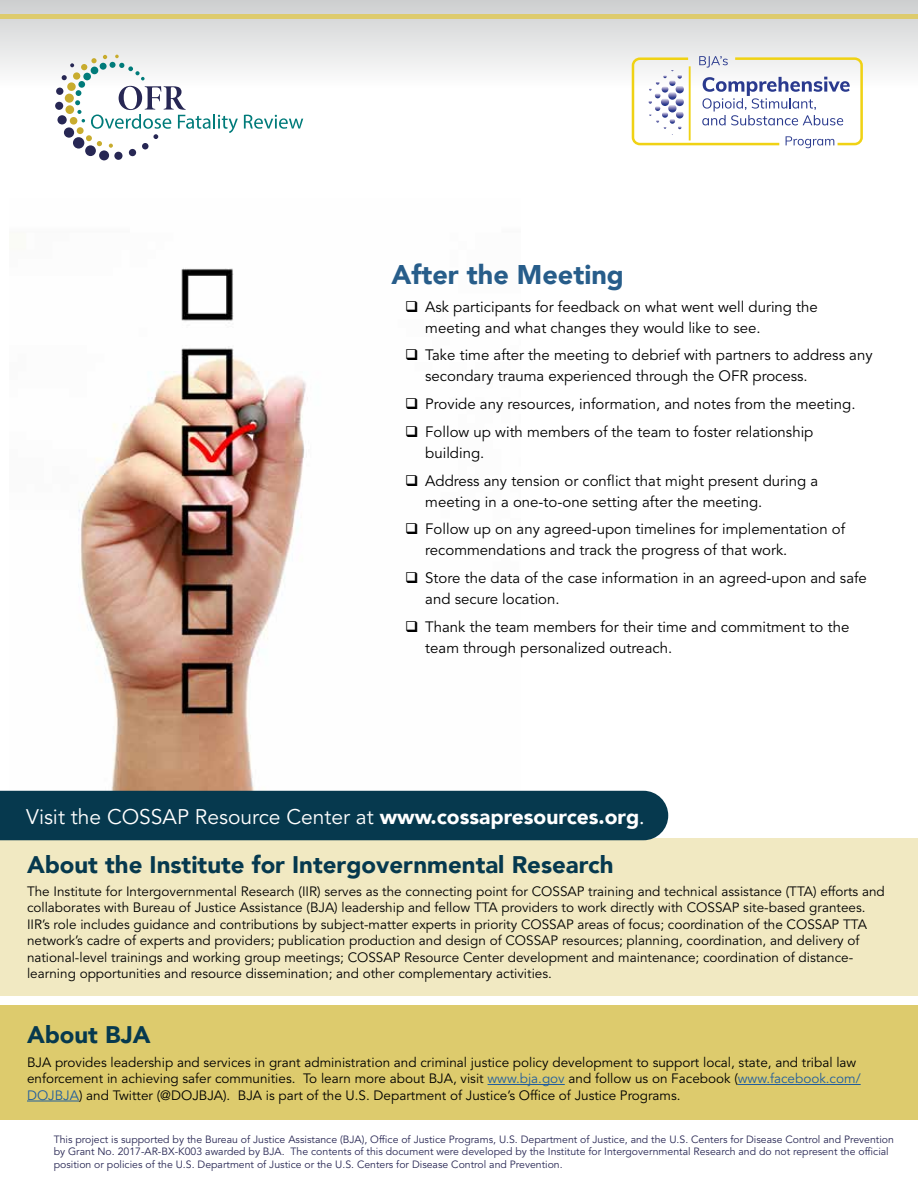
<style>
.page{position:relative;width:918px;height:1188px;background:#fff}
.page>*{position:absolute;margin:0;border:0;box-sizing:border-box;transform-origin:0 0}
.t1{font:900 27px "Avenir LT";color:#275d8a}
.t2{font:900 24px "Avenir LT";color:#06394e}
.t3{font:21px "Avenir LT Std";color:#fff}
.t4{font:15px/27.8px "Avenir LT Std";color:#000}
.t5{font:13.5px/16.5px "Avenir LT Std";color:#000}
.t6{font:10.5px/12.6px "Avenir LT Std";color:#282754}
.s1{font-family:"Avenir LT";font-weight:900}
.s2{font-family:"Minion Pro"}
.s3{color:#215e9e}
</style>
<div class="page">
<img style="left:9px;top:268px;width:512px;height:523px">
<svg style="left:0;top:0;width:918px;height:71px;background:#dfe0e1"></svg>
<div style="left:0;top:14px;width:918px;height:5px;background:#ddcb6d"></div>
<div style="left:0;top:1005px;width:918px;height:115px;background:#ddcb6d"></div>
<hr style="left:488px;top:1084px;width:77px;height:1px;background:#215e9e">
<hr style="left:738px;top:1084px;width:123px;height:1px;background:#215e9e">
<hr style="left:27px;top:1101px;width:52px;height:1px;background:#215e9e">
<div style="left:0;top:838px;width:918px;height:157px;background:#f1e9c2"></div>
<div style="left:0;top:791px;width:668px;height:49px;background:#06394e"></div>
<svg style="left:630px;top:56px;width:234px;height:92px"></svg>
<svg style="left:55px;top:55px;width:183px;height:105px"></svg>
<svg style="left:244px;top:115px;width:59px;height:14px"></svg>
<svg style="left:406px;top:301px;width:11px;height:11px"></svg>
<svg style="left:406px;top:349px;width:11px;height:11px"></svg>
<svg style="left:406px;top:398px;width:11px;height:11px"></svg>
<svg style="left:406px;top:426px;width:11px;height:11px"></svg>
<svg style="left:406px;top:475px;width:11px;height:11px"></svg>
<svg style="left:406px;top:523px;width:11px;height:11px"></svg>
<svg style="left:406px;top:572px;width:11px;height:11px"></svg>
<svg style="left:406px;top:621px;width:11px;height:11px"></svg>
<h1 class="t1" style="left:392px;top:258px;width:234px">After the Meeting</h1>
<p class="t4" style="left:425px;top:296px;width:394px;line-height:21px">Ask participants for feedback on what went well during the meeting and what changes they would like to see.</p>
<p class="t4" style="left:425px;top:345px;width:449px;line-height:21px">Take time after the meeting to debrief with partners to address any secondary trauma experienced through the OFR process.</p>
<p class="t4" style="left:425px;top:391px;width:432px">Provide any resources, information, and notes from the meeting.<br>Follow up with members of the team to foster relationship</p>
<p class="t4" style="left:425px;top:439px;width:395px">building.<br>Address any tension or conflict that might present during a</p>
<p class="t4" style="left:425px;top:488px;width:421px">meeting in a one-to-one setting after the meeting.<br>Follow up on any agreed-upon timelines for implementation of</p>
<p class="t4" style="left:425px;top:537px;width:443px">recommendations and track the progress of that work.<br>Store the data of the case information in an agreed-upon and safe</p>
<p class="t4" style="left:425px;top:586px;width:426px">and secure location.<br>Thank the team members for their time and commitment to the</p>
<p class="t4" style="left:425px;top:634px;width:248px">team through personalized outreach.</p>
<h3 class="t3" style="left:26px;top:805px;width:620px">Visit the COSSAP Resource Center at <span class="s1">www.cossapresources.org</span><span class="s2">.</span></h3>
<h2 class="t2" style="left:27px;top:850px;width:588px">About the Institute for Intergovernmental Research</h2>
<p class="t5" style="left:27px;top:883px;width:859px">The Institute for Intergovernmental Research (IIR) serves as the connecting point for COSSAP training and technical assistance (TTA) efforts and collaborates with Bureau of Justice Assistance (BJA) leadership and fellow TTA providers to work directly with COSSAP site-based grantees.<br>IIR’s role includes guidance and contributions by subject-matter experts in priority COSSAP areas of focus; coordination of the COSSAP TTA network’s cadre of experts and providers; publication production and design of COSSAP resources; planning, coordination, and delivery of national-level trainings and working group meetings; COSSAP Resource Center development and maintenance; coordination of distance&shy;learning opportunities and resource dissemination; and other complementary activities.</p>
<h2 class="t2" style="left:27px;top:1021px;width:125px">About BJA</h2>
<p class="t5" style="left:27px;top:1054px;width:835px">BJA provides leadership and services in grant administration and criminal justice policy development to support local, state, and tribal law enforcement in achieving safer communities. To learn more about BJA, visit <span class="s3">www.bja.gov</span> and follow us on Facebook (<span class="s3">www.facebook.com/<br>DOJBJA</span>) and Twitter (@DOJBJA). BJA is part of the U.S. Department of Justice’s Office of Justice Programs.</p>
<p class="t6" style="left:54px;top:1133px;width:842px">This project is supported by the Bureau of Justice Assistance (BJA), Office of Justice Programs, U.S. Department of Justice, and the U.S. Centers for Disease Control and Prevention by Grant No. 2017-AR-BX-K003 awarded by BJA. The contents of this document were developed by the Institute for Intergovernmental Research and do not represent the official position or policies of the U.S. Department of Justice or the U.S. Centers for Disease Control and Prevention.</p>
</div>
